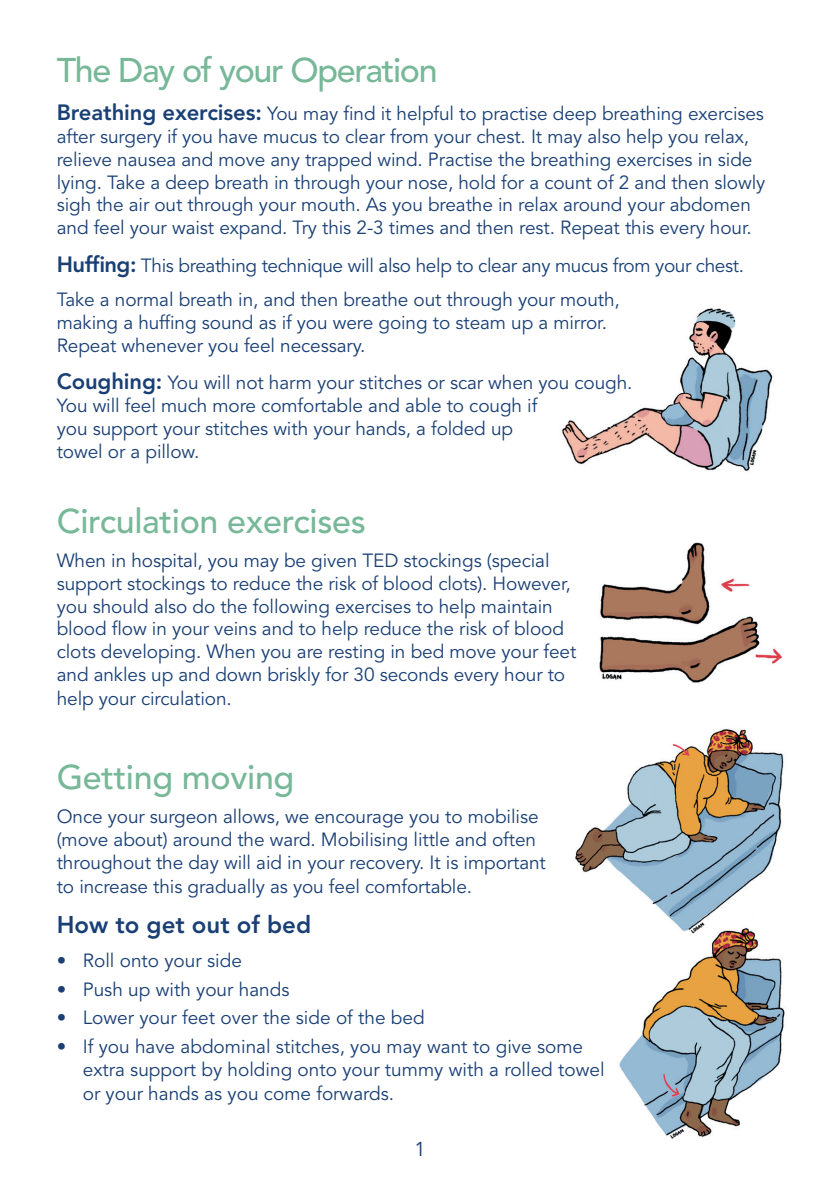
<style>
.page{position:relative;width:840px;height:1191px;background:#fff}
.page>*{position:absolute;margin:0;border:0;box-sizing:border-box;transform-origin:0 0}
.t1{font:500 34px "Avenir LT Std";letter-spacing:-.01em;color:#77b898}
.t2{font:500 34px "Avenir LT Std";letter-spacing:-.04em;color:#77b898}
.t3{font:800 24px "Avenir LT Std";color:#193f75}
.t4{font:20px "Avenir LT Std";color:#193f75}
.t5{font:19px/22.8px "Avenir LT Std";letter-spacing:-.005em;color:#193f75}
.s1{font-weight:800;font-size:22px}
</style>
<div class="page">
<img style="left:562px;top:308px;width:211px;height:164px">
<img style="left:599px;top:542px;width:183px;height:141px">
<img style="left:619px;top:936px;width:166px;height:203px">
<img style="left:575px;top:729px;width:209px;height:207px">
<h1 class="t2" style="left:57px;top:51px;width:382px">The Day of your Operation</h1>
<p class="t5" style="left:57px;top:103px;width:709px"><span class="s1">Breathing exercises:</span> You may find it helpful to practise deep breathing exercises after surgery if you have mucus to clear from your chest. It may also help you relax, relieve nausea and move any trapped wind. Practise the breathing exercises in side lying. Take a deep breath in through your nose, hold for a count of 2 and then slowly sigh the air out through your mouth. As you breathe in relax around your abdomen and feel your waist expand. Try this 2-3 times and then rest. Repeat this every hour.</p>
<p class="t5" style="left:57px;top:249px;width:688px;line-height:34.2px"><span class="s1">Huffing:</span> This breathing technique will also help to clear any mucus from your chest.<br>Take a normal breath in, and then breathe out through your mouth,</p>
<p class="t5" style="left:57px;top:311px;width:551px">making a huffing sound as if you were going to steam up a mirror.<br>Repeat whenever you feel necessary.</p>
<p class="t5" style="left:57px;top:372px;width:577px"><span class="s1">Coughing:</span> You will not harm your stitches or scar when you cough.<br>You will feel much more comfortable and able to cough if<br>you support your stitches with your hands, a folded up<br>towel or a pillow.</p>
<h1 class="t1" style="left:57px;top:501px;width:310px">Circulation exercises</h1>
<p class="t5" style="left:57px;top:549px;width:521px">When in hospital, you may be given TED stockings (special support stockings to reduce the risk of blood clots). However, you should also do the following exercises to help maintain blood flow in your veins and to help reduce the risk of blood clots developing. When you are resting in bed move your feet and ankles up and down briskly for 30 seconds every hour to help your circulation.</p>
<h1 class="t1" style="left:57px;top:758px;width:239px">Getting moving</h1>
<p class="t5" style="left:57px;top:806px;width:490px">Once your surgeon allows, we encourage you to mobilise (move about) around the ward. Mobilising little and often throughout the day will aid in your recovery. It is important to increase this gradually as you feel comfortable.</p>
<p class="t3" style="left:57px;top:910px;width:256px">How to get out of bed</p>
<p class="t5" style="left:57px;top:950px;width:187px">• Roll onto your side</p>
<p class="t5" style="left:57px;top:978px;width:234px">• Push up with your hands</p>
<p class="t5" style="left:57px;top:1007px;width:369px">• Lower your feet over the side of the bed</p>
<p class="t5" style="left:83px;top:1035px;width:523px;line-height:23.4px;text-indent:-26px">• If you have abdominal stitches, you may want to give some extra support by holding onto your tummy with a rolled towel or your hands as you come forwards.</p>
<p class="t4" style="left:414px;top:1137px;width:13px">1</p>
</div>
